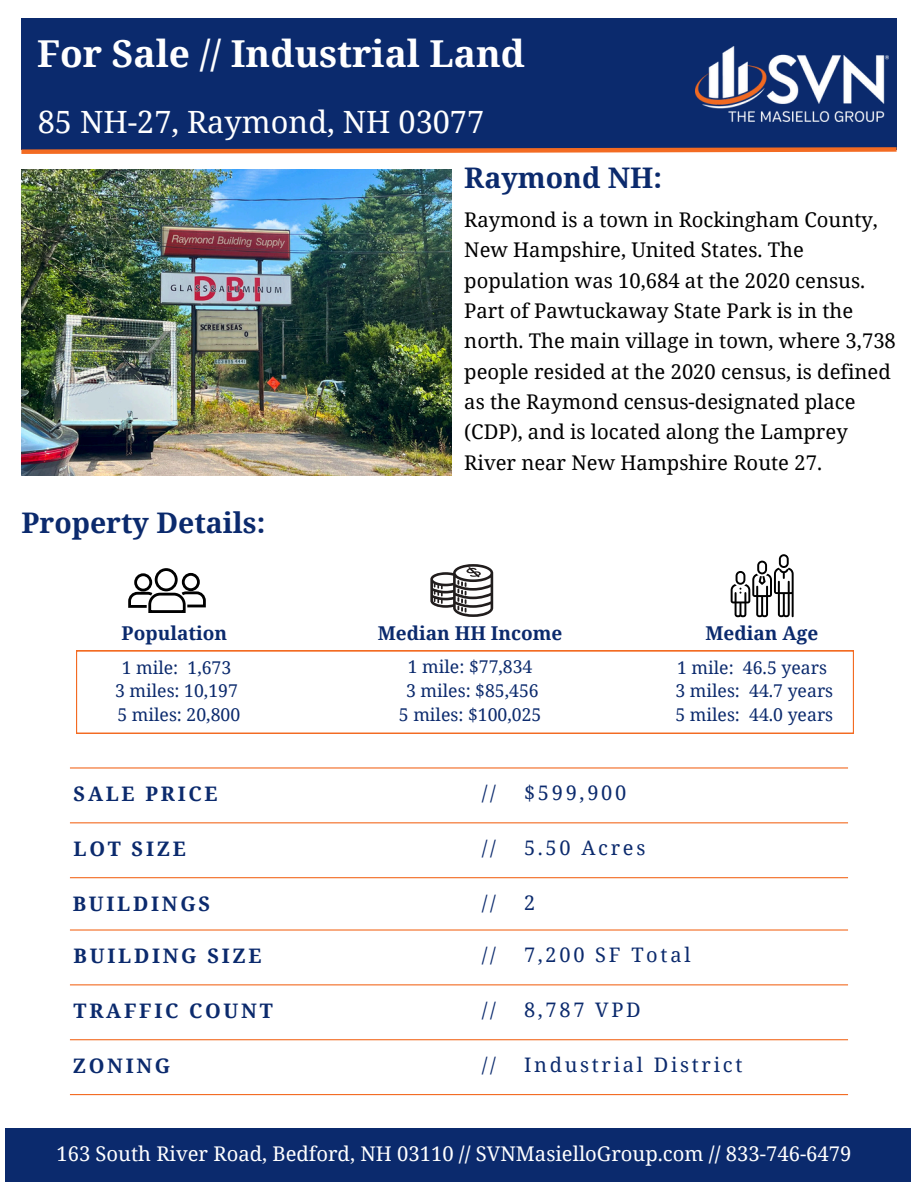
<style>
.page{position:relative;width:918px;height:1188px;background:#fff}
.page>*{position:absolute;margin:0;border:0;box-sizing:border-box;transform-origin:0 0}
.t1{font:700 37.05px "Noto Serif";color:#fff}
.t2{font:30.75px "Noto Serif";color:#fff}
.t3{font:700 28.35px "Noto Serif";color:#0b2a6d}
.t4{font:20.25px/30.3px "Noto Serif";color:#000}
.t5{font:20.25px "Noto Serif";color:#fff}
.t6{font:19.95px "Noto Serif";letter-spacing:.135em;color:#0b2a6d}
.t7{font:700 19.95px "Noto Serif";letter-spacing:.135em;color:#0b2a6d}
.t8{font:700 19.05px "Noto Serif";color:#0b2a6d}
.t9{font:17.55px "Noto Serif";color:#0b2a6d}
.s1{font-weight:700}
</style>
<div class="page">
<div style="left:21px;top:18px;width:876px;height:131px;background:#0b2a6d"></div>
<svg style="left:21px;top:147px;width:876px;height:7px"></svg>
<hr style="left:70px;top:984px;width:778px;height:1px;background:#f36b22">
<hr style="left:70px;top:929px;width:778px;height:2px;background:#f36b22">
<hr style="left:70px;top:1039px;width:778px;height:1px;background:#f36b22">
<hr style="left:70px;top:1094px;width:778px;height:1px;background:#f36b22">
<img style="left:696px;top:46px;width:192px;height:76px">
<div style="left:5px;top:1129px;width:906px;height:53px;background:#0b2a6d"></div>
<svg style="left:430px;top:564px;width:63px;height:53px"></svg>
<svg style="left:731px;top:554px;width:63px;height:63px"></svg>
<svg style="left:76px;top:651px;width:778px;height:83px"></svg>
<div style="left:155px;top:568px;width:23px;height:23px;border:3px solid #000;border-radius:50%"></div>
<div style="left:182px;top:573px;width:18px;height:18px;border:3px solid #000;border-radius:50%"></div>
<svg style="left:128px;top:590px;width:78px;height:23px"></svg>
<div style="left:134px;top:573px;width:18px;height:19px;border:3px solid #000;border-radius:50%"></div>
<hr style="left:70px;top:822px;width:778px;height:1px;background:#f36b22">
<hr style="left:70px;top:767px;width:778px;height:2px;background:#f36b22">
<hr style="left:70px;top:877px;width:778px;height:1px;background:#f36b22">
<img style="left:21px;top:170px;width:430px;height:306px">
<p class="t1" style="left:37px;top:27px;width:489px">For Sale // Industrial Land</p>
<h5 class="t2" style="left:38px;top:101px;width:448px">85 NH-27, Raymond, NH 03077</h5>
<h4 class="t3" style="left:464px;top:158px;width:199px">Raymond NH:</h4>
<p class="t3" style="left:21px;top:503px;width:245px">Property Details:</p>
<h2 class="t8" style="left:122px;top:620px;width:107px">Population</h2>
<p class="t9" style="left:122px;top:655px;width:111px">1 mile: 1,673</p>
<p class="t9" style="left:115px;top:678px;width:124px">3 miles: 10,197</p>
<p class="t9" style="left:117px;top:702px;width:124px">5 miles: 20,800</p>
<h4 class="t7" style="left:74px;top:779px;width:145px">SALE PRICE</h4>
<p class="t7" style="left:74px;top:835px;width:114px">LOT SIZE</p>
<p class="t7" style="left:73px;top:890px;width:139px">BUILDINGS</p>
<p class="t7" style="left:74px;top:941px;width:189px">BUILDING SIZE</p>
<p class="t7" style="left:74px;top:997px;width:201px">TRAFFIC COUNT</p>
<p class="t7" style="left:73px;top:1052px;width:99px">ZONING</p>
<p class="t4" style="left:464px;top:204px;width:433px">Raymond is a town in Rockingham County, New Hampshire, United States. The population was 10,684 at the 2020 census.<br>Part of Pawtuckaway State Park is in the north. The main village in town, where 3,738 people resided at the 2020 census, is defined as the Raymond census-designated place (CDP), and is located along the Lamprey River near New Hampshire Route 27.</p>
<p class="t8" style="left:378px;top:619px;width:186px">Median HH Income</p>
<h3 class="t8" style="left:705px;top:620px;width:114px">Median Age</h3>
<p class="t9" style="left:677px;top:655px;width:151px">1 mile: 46.5 years</p>
<h2 class="t9" style="left:675px;top:678px;width:159px">3 miles: 44.7 years</h2>
<p class="t9" style="left:675px;top:702px;width:159px">5 miles: 44.0 years</p>
<h6 class="t9" style="left:408px;top:655px;width:126px">1 mile: $77,834</h6>
<h6 class="t9" style="left:406px;top:678px;width:134px">3 miles: $85,456</h6>
<h6 class="t9" style="left:399px;top:702px;width:144px">5 miles: $100,025</h6>
<p class="t6" style="left:482px;top:779px;width:16px">//</p>
<p class="t6" style="left:524px;top:779px;width:104px">$599,900</p>
<h4 class="t6" style="left:482px;top:834px;width:16px">//</h4>
<h4 class="t6" style="left:524px;top:834px;width:123px">5.50 Acres</h4>
<p class="t6" style="left:482px;top:889px;width:16px">//</p>
<p class="t6" style="left:524px;top:889px;width:13px">2</p>
<p class="t6" style="left:482px;top:941px;width:16px">//</p>
<p class="t6" style="left:524px;top:941px;width:168px">7,200 SF Total</p>
<p class="t6" style="left:482px;top:996px;width:16px">//</p>
<p class="t6" style="left:524px;top:996px;width:118px">8,787 VPD</p>
<p class="t6" style="left:482px;top:1051px;width:16px">//</p>
<h4 class="t6" style="left:524px;top:1051px;width:220px">Industrial District</h4>
<p class="t5" style="left:56px;top:1140px;width:797px">163 South River Road, Bedford, NH 03110 <span class="s1">//</span> SVNMasielloGroup.com <span class="s1">//</span> 833-746-6479</p>
</div>
